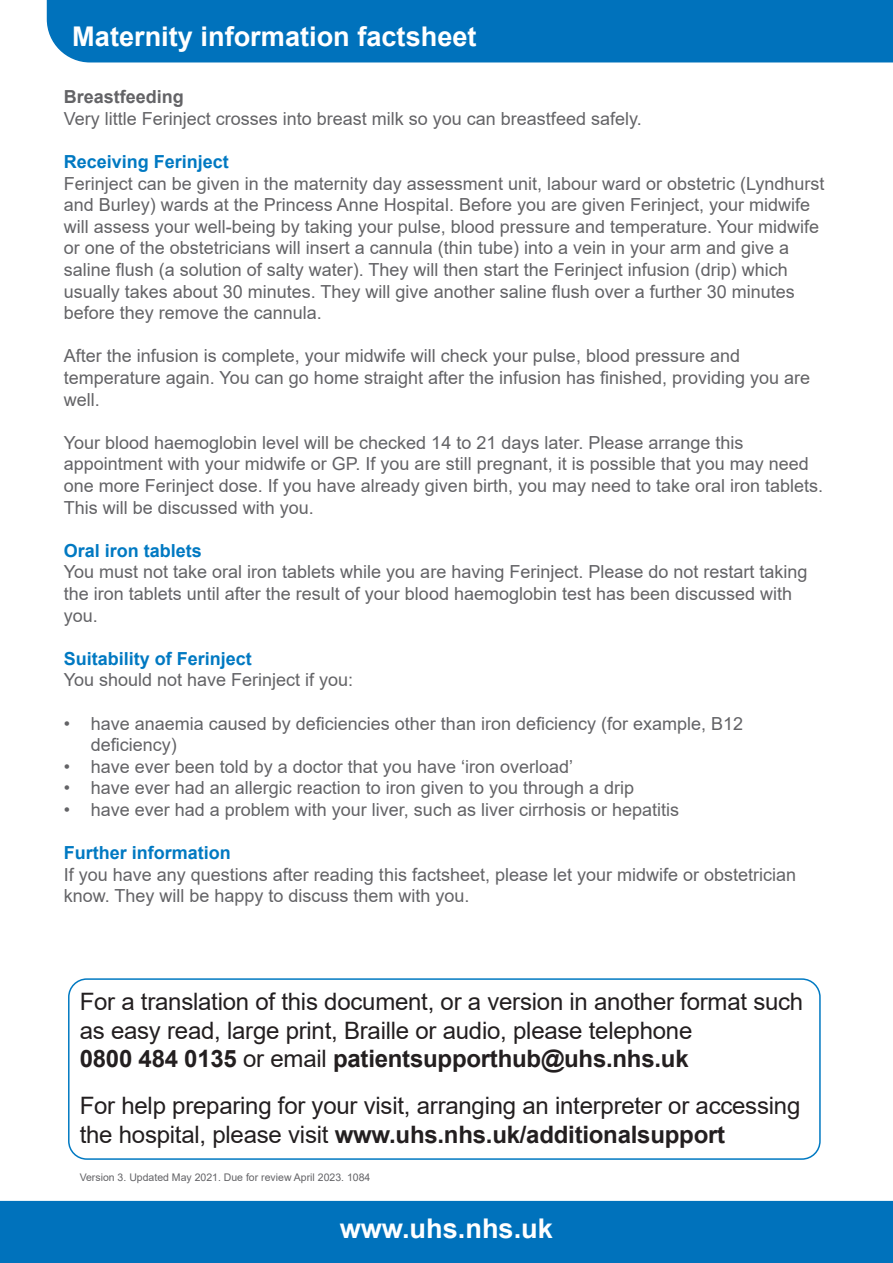
<style>
.page{position:relative;width:893px;height:1263px;background:#fff}
.page>*{position:absolute;margin:0;border:0;box-sizing:border-box;transform-origin:0 0}
.t1{font:700 27.15px "Arial";color:#fff}
.t2{font:900 27.15px "Arial";letter-spacing:-.01em;color:#fff}
.t3{font:24px/28.8px "Arial";letter-spacing:-.01em;color:#231f20}
.Paragraph{font:18px/21.6px "Arial";color:#636366}
.t4{font:700 18px "Arial";color:#0079c2}
.t5{font:700 18px "Arial";color:#636366}
.t6{font:10.5px "Arial";color:#636366}
.s1{font-weight:700}
</style>
<div class="page">
<div style="left:68px;top:978px;width:753px;height:182px;border:2px solid #0079c2;border-radius:18px"></div>
<div style="left:0;top:1201px;width:893px;height:62px;background:#0072bc"></div>
<div style="left:46px;top:0;width:847px;height:63px;background:#0072bc"></div>
<p class="t1" style="left:72px;top:17px;width:406px">Maternity information factsheet</p>
<p class="t2" style="left:76px;top:23px;width:466px">Maternity information factsheet</p>
<p class="t5" style="left:64px;top:84px;width:122px">Breastfeeding</p>
<p class="Paragraph" style="left:64px;top:108px;width:579px">Very little Ferinject crosses into breast milk so you can breastfeed safely.</p>
<p class="t4" style="left:64px;top:149px;width:167px">Receiving Ferinject</p>
<p class="Paragraph" style="left:64px;top:172px;width:762px">Ferinject can be given in the maternity day assessment unit, labour ward or obstetric (Lyndhurst and Burley) wards at the Princess Anne Hospital. Before you are given Ferinject, your midwife will assess your well-being by taking your pulse, blood pressure and temperature. Your midwife or one of the obstetricians will insert a cannula (thin tube) into a vein in your arm and give a saline flush (a solution of salty water). They will then start the Ferinject infusion (drip) which usually takes about 30 minutes. They will give another saline flush over a further 30 minutes before they remove the cannula.</p>
<p class="Paragraph" style="left:64px;top:345px;width:748px">After the infusion is complete, your midwife will check your pulse, blood pressure and temperature again. You can go home straight after the infusion has finished, providing you are well.</p>
<p class="Paragraph" style="left:64px;top:432px;width:761px">Your blood haemoglobin level will be checked 14 to 21 days later. Please arrange this appointment with your midwife or GP. If you are still pregnant, it is possible that you may need one more Ferinject dose. If you have already given birth, you may need to take oral iron tablets.<br>This will be discussed with you.</p>
<p class="t4" style="left:64px;top:538px;width:140px">Oral iron tablets</p>
<p class="Paragraph" style="left:64px;top:561px;width:745px">You must not take oral iron tablets while you are having Ferinject. Please do not restart taking the iron tablets until after the result of your blood haemoglobin test has been discussed with you.</p>
<p class="t4" style="left:64px;top:646px;width:190px">Suitability of Ferinject</p>
<p class="Paragraph" style="left:64px;top:669px;width:291px">You should not have Ferinject if you:</p>
<p class="Paragraph" style="left:91px;top:712px;width:654px;text-indent:-27px">• have anaemia caused by deficiencies other than iron deficiency (for example, B12 deficiency)</p>
<p class="Paragraph" style="left:64px;top:756px;width:511px">• have ever been told by a doctor that you have ‘iron overload’</p>
<p class="Paragraph" style="left:64px;top:777px;width:572px">• have ever had an allergic reaction to iron given to you through a drip</p>
<p class="Paragraph" style="left:64px;top:799px;width:617px">• have ever had a problem with your liver, such as liver cirrhosis or hepatitis</p>
<p class="t4" style="left:64px;top:840px;width:169px">Further information</p>
<p class="Paragraph" style="left:64px;top:864px;width:734px">If you have any questions after reading this factsheet, please let your midwife or obstetrician</p>
<p class="Paragraph" style="left:64px;top:885px;width:407px">know. They will be happy to discuss them with you.</p>
<p class="t3" style="left:80px;top:987px;width:725px">For a translation of this document, or a version in another format such as easy read, large print, Braille or audio, please telephone<br><span class="s1">0800 484 0135</span> or email <span class="s1">patientsupporthub@uhs.nhs.uk</span></p>
<p class="t3" style="left:80px;top:1091px;width:722px">For help preparing for your visit, arranging an interpreter or accessing the hospital, please visit <span class="s1">www.uhs.nhs.uk/additionalsupport</span></p>
<p class="t6" style="left:80px;top:1169px;width:292px">Version 3. Updated May 2021. Due for review April 2023. 1084</p>
<p class="t2" style="left:326px;top:1208px;width:78px">www</p>
<p class="t2" style="left:470px;top:1208px;width:98px">nhs.uk</p>
<p class="t1" style="left:340px;top:1210px;width:215px">www.uhs.nhs.uk</p>
</div>
